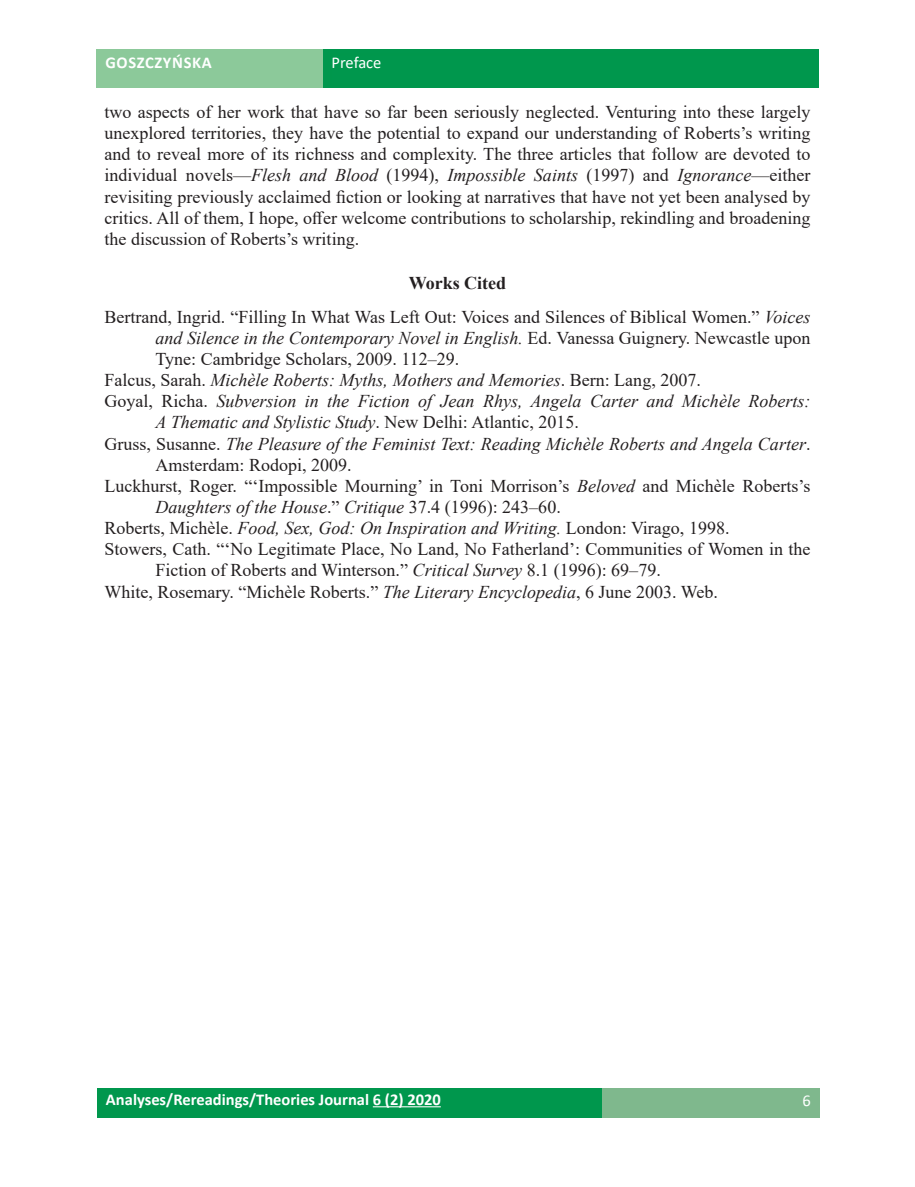
<style>
.page{position:relative;width:915px;height:1187px;background:#fff}
.page>*{position:absolute;margin:0;border:0;box-sizing:border-box;transform-origin:0 0}
.t1{font:18px/21.1px "Times New Roman";color:#231f20;text-align:justify}
.t2{font:italic 18px "Times New Roman";color:#231f20}
.t3{font:700 16.5px "Calibri";color:#fff}
.t4{font:700 16.5px "Calibri";letter-spacing:.04em;color:#fff}
.t5{font:16.5px "Calibri";letter-spacing:-.005em;color:#fff}
.s1{font-style:italic}
.s2{font-weight:700}
.s3{font-style:normal}
</style>
<div class="page">
<div style="left:97px;top:49px;width:226px;height:38px;background:#8cc99a"></div>
<div style="left:323px;top:49px;width:495px;height:38px;background:#00974d"></div>
<div style="left:602px;top:1088px;width:217px;height:30px;background:#7fb88d"></div>
<div style="left:97px;top:1088px;width:505px;height:30px;background:#00974d"></div>
<hr style="left:373px;top:1106px;width:67px;height:1px;background:#fff">
<p class="t4" style="left:105px;top:51px;width:108px">GOSZCZYŃSKA</p>
<p class="t5" style="left:331px;top:51px;width:51px">Preface</p>
<p class="t1" style="left:104px;top:101px;width:707px">two aspects of her work that have so far been seriously neglected. Venturing into these largely unexplored territories, they have the potential to expand our understanding of Roberts’s writing and to reveal more of its richness and complexity. The three articles that follow are devoted to individual novels—<span class="s1">Flesh and Blood</span> (1994), <span class="s1">Impossible Saints</span> (1997) and <span class="s1">Ignorance</span>—either revisiting previously acclaimed fiction or looking at narratives that have not yet been analysed by critics. All of them, I hope, offer welcome contributions to scholarship, rekindling and broadening the discussion of Roberts’s writing.</p>
<p class="t1" style="left:104px;top:265px;width:707px;line-height:33.9px;text-align:center"><span class="s2">Works Cited<br></span>Bertrand, Ingrid. “Filling In What Was Left Out: Voices and Silences of Biblical Women.” <span class="s1">Voices</span></p>
<p class="t2" style="left:155px;top:325px;width:656px">and Silence in the Contemporary Novel in English. <span class="s3">Ed. Vanessa Guignery. Newcastle upon</span></p>
<p class="t1" style="left:155px;top:348px;width:305px">Tyne: Cambridge Scholars, 2009. 112–29.</p>
<p class="t2" style="left:104px;top:367px;width:597px"><span class="s3">Falcus, Sarah.</span> Michèle Roberts: Myths, Mothers and Memories<span class="s3">. Bern: Lang, 2007.</span></p>
<p class="t2" style="left:104px;top:389px;width:707px"><span class="s3">Goyal, Richa.</span> Subversion in the Fiction of Jean Rhys, Angela Carter and Michèle Roberts:</p>
<p class="t2" style="left:155px;top:410px;width:425px">A Thematic and Stylistic Study<span class="s3">. New Delhi: Atlantic, 2015.</span></p>
<p class="t2" style="left:104px;top:431px;width:707px"><span class="s3">Gruss, Susanne.</span> The Pleasure of the Feminist Text: Reading Michèle Roberts and Angela Carter<span class="s3">.</span></p>
<p class="t1" style="left:155px;top:453px;width:198px">Amsterdam: Rodopi, 2009.</p>
<p class="t1" style="left:104px;top:474px;width:707px">Luckhurst, Roger. “‘Impossible Mourning’ in Toni Morrison’s <span class="s1">Beloved</span> and Michèle Roberts’s</p>
<p class="t2" style="left:155px;top:494px;width:406px">Daughters of the House<span class="s3">.”</span> Critique <span class="s3">37.4 (1996): 243–60.</span></p>
<p class="t2" style="left:104px;top:515px;width:626px"><span class="s3">Roberts, Michèle.</span> Food, Sex, God: On Inspiration and Writing. <span class="s3">London: Virago, 1998.</span></p>
<p class="t1" style="left:104px;top:538px;width:707px">Stowers, Cath. “‘No Legitimate Place, No Land, No Fatherland’: Communities of Women in the</p>
<p class="t1" style="left:155px;top:559px;width:506px">Fiction of Roberts and Winterson.” <span class="s1">Critical Survey</span> 8.1 (1996): 69–79.</p>
<p class="t1" style="left:104px;top:580px;width:614px">White, Rosemary. “Michèle Roberts.” <span class="s1">The Literary Encyclopedia</span>, 6 June 2003. Web.</p>
<p class="t3" style="left:106px;top:1087px;width:336px">Analyses/Rereadings/Theories Journal 6 (2) 2020</p>
<p class="t5" style="left:802px;top:1088px;width:10px">6</p>
</div>
